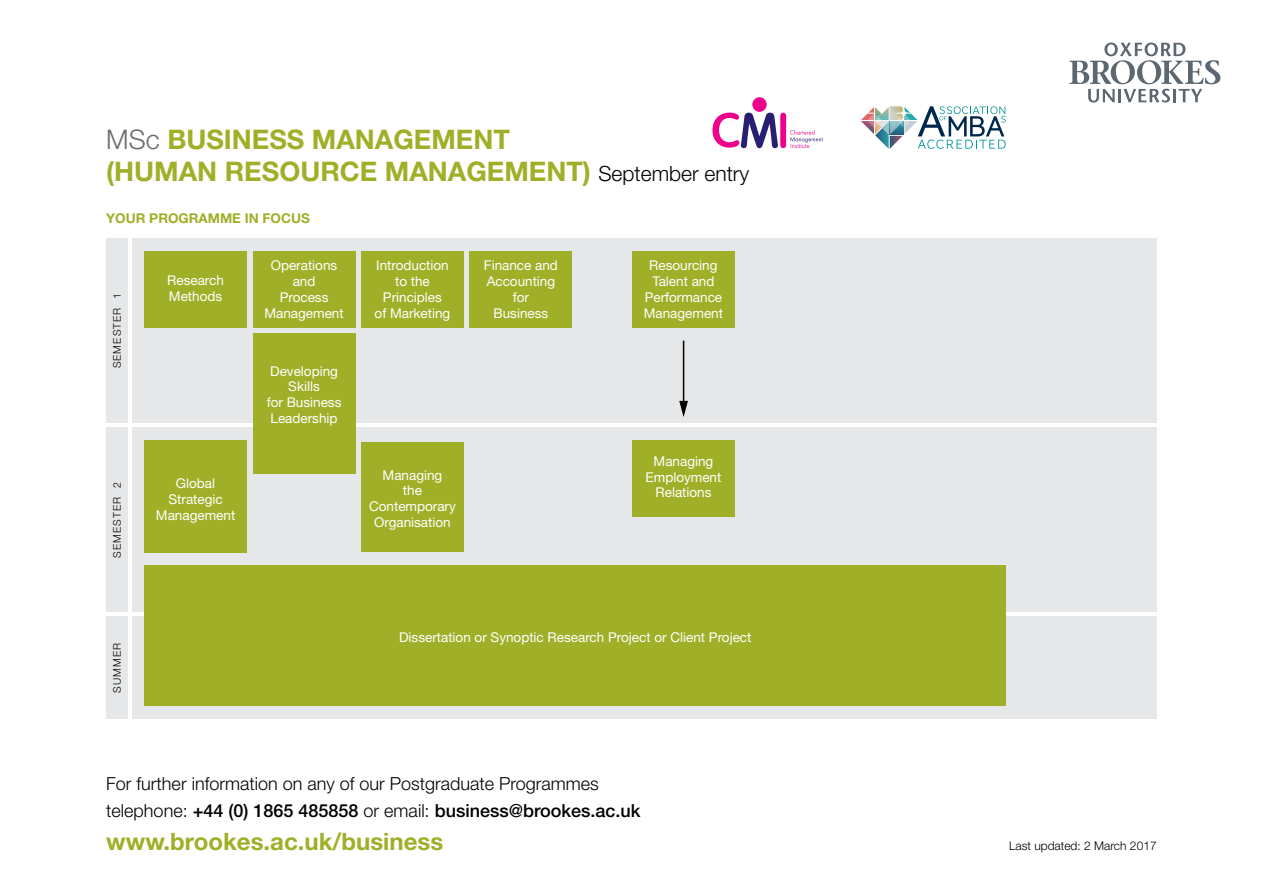
<style>
.page{position:relative;width:1263px;height:893px;background:#fff}
.page>*{position:absolute;margin:0;border:0;box-sizing:border-box;transform-origin:0 0}
.t1{font:700 27px/32.4px "Helvetica Neue";color:#a0af28}
.t2{font:700 24px "Helvetica Neue";color:#a0af28}
.t3{font:300 18px/27px "Helvetica Neue";color:#000}
.t4{font:13.5px/15.8px "Helvetica Neue";color:#fff;text-align:center}
.t5{font:700 13.5px "Helvetica Neue";color:#a0af28}
.t6{font:300 12px "Helvetica Neue";color:#000}
.t7{font:300 10.5px "Helvetica Neue";letter-spacing:.1em;color:#000}
.s1{font-weight:300;color:#6d6e71}
.s2{font-weight:300;font-size:21px;color:#000}
.s3{font-weight:500}
</style>
<div class="page">
<svg style="left:1069px;top:43px;width:151px;height:60px"></svg>
<div style="left:132px;top:238px;width:1025px;height:185px;background:#e6e7e8"></div>
<div style="left:106px;top:238px;width:22px;height:185px;background:#e6e7e8"></div>
<div style="left:132px;top:617px;width:1025px;height:102px;background:#e6e7e8"></div>
<div style="left:106px;top:617px;width:22px;height:102px;background:#e6e7e8"></div>
<div style="left:132px;top:427px;width:1025px;height:185px;background:#e6e7e8"></div>
<div style="left:106px;top:427px;width:22px;height:185px;background:#e6e7e8"></div>
<div style="left:253px;top:251px;width:102px;height:76px;background:#a0af28"></div>
<div style="left:361px;top:251px;width:102px;height:76px;background:#a0af28"></div>
<div style="left:361px;top:442px;width:102px;height:110px;background:#a0af28"></div>
<div style="left:253px;top:334px;width:102px;height:140px;background:#a0af28"></div>
<div style="left:470px;top:251px;width:102px;height:76px;background:#a0af28"></div>
<div style="left:145px;top:565px;width:861px;height:141px;background:#a0af28"></div>
<div style="left:145px;top:251px;width:102px;height:76px;background:#a0af28"></div>
<div style="left:145px;top:440px;width:102px;height:112px;background:#a0af28"></div>
<div style="left:632px;top:251px;width:102px;height:76px;background:#a0af28"></div>
<hr style="left:683px;top:341px;width:1px;height:63px;background:#000">
<svg style="left:679px;top:401px;width:9px;height:16px"></svg>
<div style="left:632px;top:440px;width:103px;height:77px;background:#a0af28"></div>
<svg style="left:861px;top:106px;width:145px;height:43px"></svg>
<div style="left:752px;top:97px;width:15px;height:15px;background:#ec008c;border-radius:50%"></div>
<svg style="left:712px;top:113px;width:111px;height:35px"></svg>
<h1 class="t1" style="left:106px;top:122px;width:644px"><span class="s1">MSc</span> BUSINESS MANAGEMENT<br>(HUMAN RESOURCE MANAGEMENT) <span class="s2">September entry</span></h1>
<p class="t5" style="left:106px;top:210px;width:205px">YOUR PROGRAMME IN FOCUS</p>
<p class="t7" style="left:111px;top:368px;width:77px;rotate:-90deg">SEMESTER 1</p>
<p class="t7" style="left:111px;top:558px;width:77px;rotate:-90deg">SEMESTER 2</p>
<p class="t7" style="left:111px;top:692px;width:51px;rotate:-90deg">SUMMER</p>
<p class="t4" style="left:167px;top:273px;width:58px;text-align:left">Research<br>Methods</p>
<p class="t4" style="left:156px;top:475px;width:81px">Global<br>Strategic<br>Management</p>
<p class="t4" style="left:264px;top:258px;width:81px">Operations and<br>Process<br>Management</p>
<p class="t4" style="left:375px;top:258px;width:77px">Introduction to the<br>Principles<br>of Marketing</p>
<p class="t4" style="left:267px;top:363px;width:76px">Developing<br>Skills<br>for Business<br>Leadership</p>
<p class="t4" style="left:369px;top:467px;width:88px">Managing<br>the<br>Contemporary<br>Organisation</p>
<p class="t4" style="left:484px;top:258px;width:76px">Finance and<br>Accounting for<br>Business</p>
<p class="t4" style="left:644px;top:258px;width:81px">Resourcing<br>Talent and<br>Performance<br>Management</p>
<p class="t4" style="left:646px;top:453px;width:77px">Managing<br>Employment<br>Relations</p>
<p class="t4" style="left:399px;top:629px;width:354px">Dissertation or Synoptic Research Project or Client Project</p>
<h3 class="t3" style="left:106px;top:770px;width:536px">For further information on any of our Postgraduate Programmes telephone: <span class="s3">+44 (0) 1865 485858</span> or email: <span class="s3">business@brookes.ac.uk</span></h3>
<h2 class="t2" style="left:106px;top:827px;width:338px">www.brookes.ac.uk/business</h2>
<p class="t6" style="left:1009px;top:838px;width:149px">Last updated: 2 March 2017</p>
</div>
